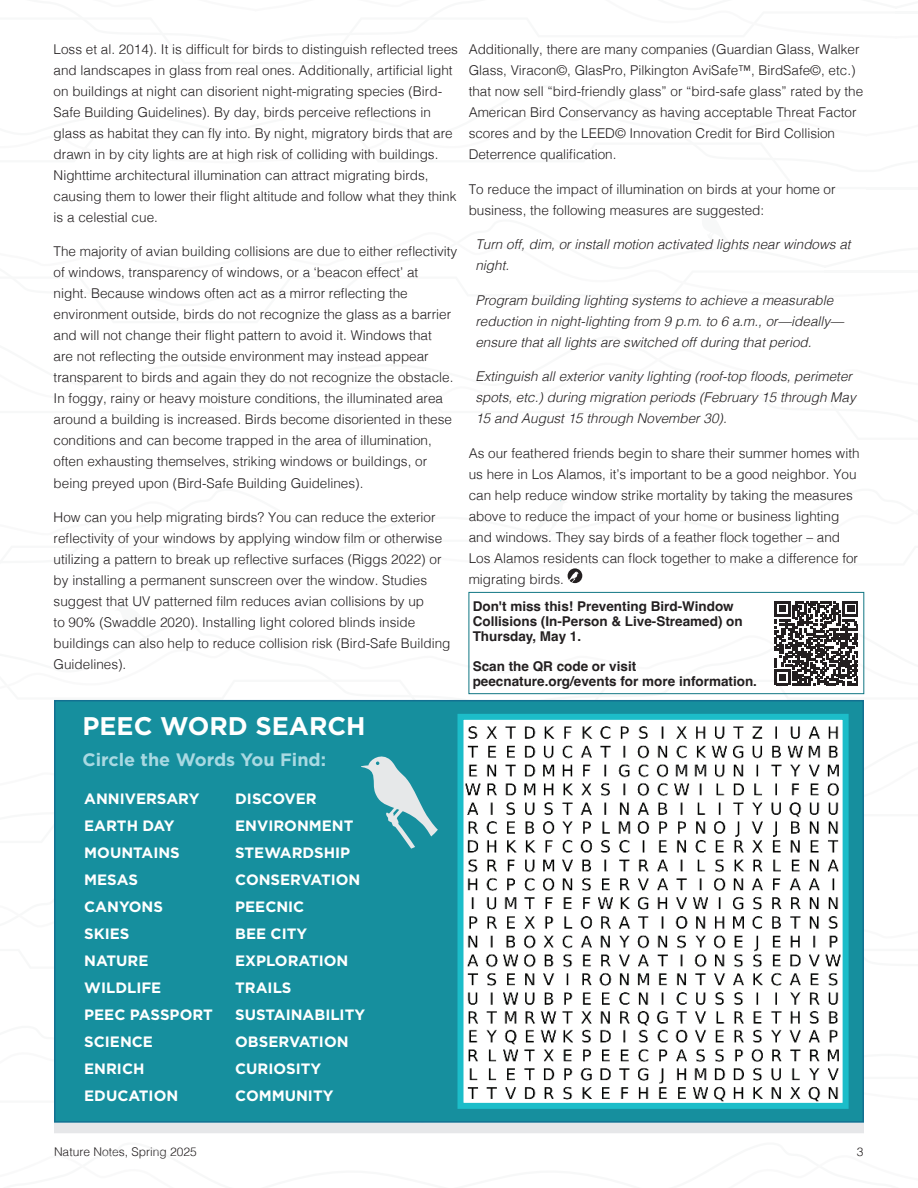
<style>
.page{position:relative;width:918px;height:1188px;background:#fff}
.page>*{position:absolute;margin:0;border:0;box-sizing:border-box;transform-origin:0 0}
.t1{font:700 25.5px "Gotham";color:#fff}
.t2{font:700 18px "Gotham";color:#a9d9e2}
.t3{font:700 15px/27px "Gotham";color:#fff}
.t4{font:300 13.5px/21px "Helvetica";color:#231f20}
.t5{font:italic 300 13.5px/21px "Helvetica";color:#231f20}
.t6{font:700 13.5px/15px "Helvetica";color:#231f20}
.t7{font:300 12px "Helvetica";color:#231f20}
</style>
<div class="page">
<div style="left:469px;top:592px;width:395px;height:102px;border:1px solid #107683"></div>
<div style="left:54px;top:1123px;width:810px;height:10px;background:#e6e7e9"></div>
<div style="left:55px;top:701px;width:808px;height:421px;background:#168f9e"></div>
<img style="left:465px;top:726px;width:377px;height:376px">
<div style="left:458px;top:714px;width:391px;height:395px;border:6px solid #1cbdc9"></div>
<svg style="left:54px;top:732px;width:810px;height:117px"></svg>
<svg style="left:54px;top:601px;width:811px;height:125px"></svg>
<svg style="left:468px;top:499px;width:396px;height:93px"></svg>
<p class="t4" style="left:54px;top:38px;width:406px">Loss et al. 2014). It is difficult for birds to distinguish reflected trees and landscapes in glass from real ones. Additionally, artificial light on buildings at night can disorient night-migrating species (Bird-Safe Building Guidelines). By day, birds perceive reflections in glass as habitat they can fly into. By night, migratory birds that are drawn in by city lights are at high risk of colliding with buildings.<br>Nighttime architectural illumination can attract migrating birds, causing them to lower their flight altitude and follow what they think is a celestial cue.</p>
<p class="t4" style="left:54px;top:240px;width:405px">The majority of avian building collisions are due to either reflectivity of windows, transparency of windows, or a ‘beacon effect’ at<br>night. Because windows often act as a mirror reflecting the environment outside, birds do not recognize the glass as a barrier and will not change their flight pattern to avoid it. Windows that<br>are not reflecting the outside environment may instead appear transparent to birds and again they do not recognize the obstacle.<br>In foggy, rainy or heavy moisture conditions, the illuminated area around a building is increased. Birds become disoriented in these conditions and can become trapped in the area of illumination, often exhausting themselves, striking windows or buildings, or being preyed upon (Bird-Safe Building Guidelines).</p>
<p class="t4" style="left:54px;top:506px;width:398px">How can you help migrating birds? You can reduce the exterior reflectivity of your windows by applying window film or otherwise utilizing a pattern to break up reflective surfaces (Riggs 2022) or by installing a permanent sunscreen over the window. Studies suggest that UV patterned film reduces avian collisions by up<br>to 90% (Swaddle 2020). Installing light colored blinds inside buildings can also help to reduce collision risk (Bird-Safe Building Guidelines).</p>
<h1 class="t1" style="left:82px;top:711px;width:285px">PEEC WORD SEARCH</h1>
<h2 class="t2" style="left:82px;top:749px;width:245px">Circle the Words You Find:</h2>
<p class="t3" style="left:84px;top:785px;width:130px">ANNIVERSARY<br>EARTH DAY<br>MOUNTAINS<br>MESAS<br>CANYONS<br>SKIES<br>NATURE<br>WILDLIFE<br>PEEC PASSPORT<br>SCIENCE<br>ENRICH<br>EDUCATION</p>
<p class="t3" style="left:235px;top:785px;width:131px">DISCOVER<br>ENVIRONMENT<br>STEWARDSHIP<br>CONSERVATION<br>PEECNIC<br>BEE CITY<br>EXPLORATION<br>TRAILS<br>SUSTAINABILITY<br>OBSERVATION<br>CURIOSITY<br>COMMUNITY</p>
<p class="t4" style="left:469px;top:38px;width:396px">Additionally, there are many companies (Guardian Glass, Walker Glass, Viracon©, GlasPro, Pilkington AviSafe™, BirdSafe©, etc.) that now sell “bird-friendly glass” or “bird-safe glass” rated by the American Bird Conservancy as having acceptable Threat Factor scores and by the LEED© Innovation Credit for Bird Collision Deterrence qualification.</p>
<p class="t4" style="left:469px;top:177px;width:368px">To reduce the impact of illumination on birds at your home or business, the following measures are suggested:</p>
<p class="t5" style="left:475px;top:233px;width:377px">Turn off, dim, or install motion activated lights near windows at night.</p>
<p class="t5" style="left:475px;top:289px;width:370px">Program building lighting systems to achieve a measurable reduction in night-lighting from 9 p.m. to 6 a.m., or—ideally— ensure that all lights are switched off during that period.</p>
<p class="t5" style="left:475px;top:365px;width:382px">Extinguish all exterior vanity lighting (roof-top floods, perimeter spots, etc.) during migration periods (February 15 through May<br>15 and August 15 through November 30).</p>
<p class="t4" style="left:469px;top:441px;width:392px">As our feathered friends begin to share their summer homes with us here in Los Alamos, it’s important to be a good neighbor. You can help reduce window strike mortality by taking the measures above to reduce the impact of your home or business lighting and windows. They say birds of a feather flock together – and Los Alamos residents can flock together to make a difference for migrating birds.</p>
<p class="t6" style="left:473px;top:600px;width:272px">Don't miss this! Preventing Bird-Window<br>Collisions (In-Person &amp; Live-Streamed) on<br>Thursday, May 1.</p>
<p class="t6" style="left:473px;top:660px;width:286px">Scan the QR code or visit peecnature.org/events for more information.</p>
<p class="t7" style="left:54px;top:1142px;width:144px">Nature Notes, Spring 2025</p>
<p class="t7" style="left:857px;top:1142px;width:8px">3</p>
</div>
